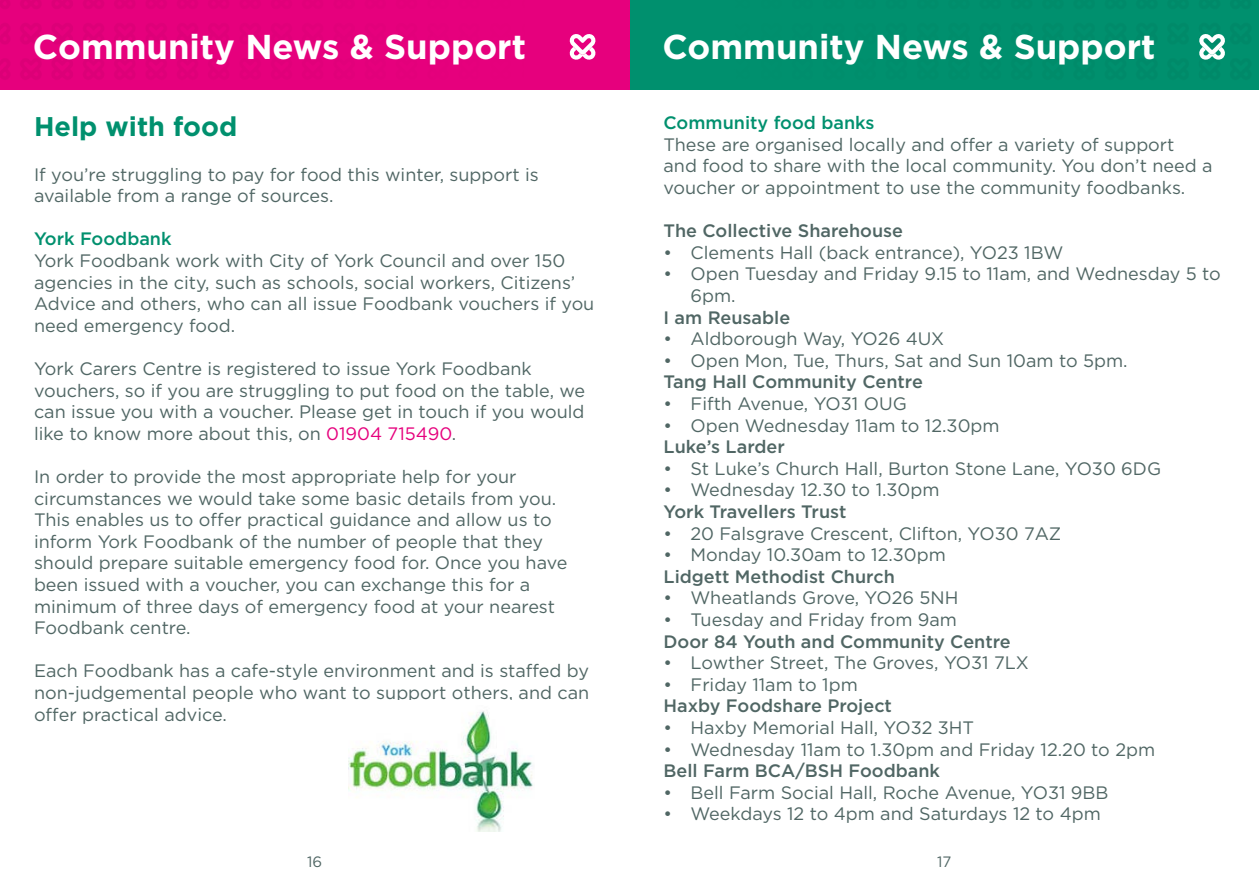
<style>
.page{position:relative;width:1259px;height:893px;background:#fff}
.page>*{position:absolute;margin:0;border:0;box-sizing:border-box;transform-origin:0 0}
.t1{font:700 34.5px "Gotham";color:#fff}
.t2{font:700 27px "Gotham";color:#00906e}
.t3{font:18px/21.6px "Gotham";color:#506664}
.t4{font:500 18px "Gotham";color:#506664}
.t5{font:500 18px "Gotham";color:#00906e}
.t6{font:15px "Gotham";color:#506664}
.s1{color:#e6007d}
</style>
<div class="page">
<div style="left:629px;top:0;width:630px;height:89px;background:#00906e"></div>
<svg style="left:1198px;top:33px;width:27px;height:27px"></svg>
<div style="left:0;top:0;width:629px;height:89px;background:#e6007d"></div>
<svg style="left:569px;top:34px;width:27px;height:26px"></svg>
<img style="left:349px;top:711px;width:184px;height:120px">
<h1 class="t1" style="left:33px;top:24px;width:494px">Community News &amp; Support</h1>
<h1 class="t1" style="left:662px;top:24px;width:494px">Community News &amp; Support</h1>
<h2 class="t2" style="left:34px;top:109px;width:205px">Help with food</h2>
<p class="t3" style="left:34px;top:163px;width:506px">If you’re struggling to pay for food this winter, support is available from a range of sources.</p>
<p class="t5" style="left:34px;top:227px;width:139px">York Foodbank</p>
<p class="t3" style="left:34px;top:249px;width:562px">York Foodbank work with City of York Council and over 150 agencies in the city, such as schools, social workers, Citizens’ Advice and others, who can all issue Foodbank vouchers if you need emergency food.</p>
<p class="t3" style="left:34px;top:357px;width:553px">York Carers Centre is registered to issue York Foodbank vouchers, so if you are struggling to put food on the table, we can issue you with a voucher. Please get in touch if you would like to know more about this, on <span class="s1">01904 715490</span>.</p>
<p class="t3" style="left:34px;top:465px;width:535px">In order to provide the most appropriate help for your circumstances we would take some basic details from you.<br>This enables us to offer practical guidance and allow us to inform York Foodbank of the number of people that they should prepare suitable emergency food for. Once you have been issued with a voucher, you can exchange this for a minimum of three days of emergency food at your nearest Foodbank centre.</p>
<p class="t3" style="left:34px;top:660px;width:557px;text-align:justify">Each Foodbank has a cafe-style environment and is staffed by non-judgemental people who want to support others, and can offer practical advice.</p>
<p class="t5" style="left:663px;top:111px;width:213px">Community food banks</p>
<p class="t3" style="left:663px;top:133px;width:550px">These are organised locally and offer a variety of support<br>and food to share with the local community. You don’t need a voucher or appointment to use the community foodbanks.</p>
<p class="t4" style="left:663px;top:219px;width:241px">The Collective Sharehouse</p>
<p class="t3" style="left:663px;top:241px;width:401px">• Clements Hall (back entrance), YO23 1BW</p>
<p class="t3" style="left:690px;top:263px;width:532px;text-indent:-27px">• Open Tuesday and Friday 9.15 to 11am, and Wednesday 5 to<br>6pm.</p>
<p class="t4" style="left:663px;top:305px;width:128px">I am Reusable</p>
<p class="t3" style="left:663px;top:328px;width:282px">• Aldborough Way, YO26 4UX</p>
<p class="t3" style="left:663px;top:349px;width:465px">• Open Mon, Tue, Thurs, Sat and Sun 10am to 5pm.</p>
<p class="t4" style="left:663px;top:370px;width:261px">Tang Hall Community Centre</p>
<p class="t3" style="left:663px;top:392px;width:245px">• Fifth Avenue, YO31 OUG</p>
<p class="t3" style="left:663px;top:414px;width:337px">• Open Wednesday 11am to 12.30pm</p>
<p class="t4" style="left:663px;top:435px;width:123px">Luke’s Larder</p>
<p class="t3" style="left:663px;top:457px;width:499px">• St Luke’s Church Hall, Burton Stone Lane, YO30 6DG</p>
<p class="t3" style="left:663px;top:479px;width:277px">• Wednesday 12.30 to 1.30pm</p>
<p class="t4" style="left:663px;top:500px;width:184px">York Travellers Trust</p>
<p class="t3" style="left:663px;top:522px;width:399px">• 20 Falsgrave Crescent, Clifton, YO30 7AZ</p>
<p class="t3" style="left:663px;top:544px;width:284px">• Monday 10.30am to 12.30pm</p>
<p class="t4" style="left:663px;top:565px;width:233px">Lidgett Methodist Church</p>
<p class="t3" style="left:663px;top:587px;width:296px">• Wheatlands Grove, YO26 5NH</p>
<p class="t3" style="left:663px;top:608px;width:295px">• Tuesday and Friday from 9am</p>
<p class="t4" style="left:663px;top:629px;width:349px">Door 84 Youth and Community Centre</p>
<p class="t3" style="left:663px;top:652px;width:367px">• Lowther Street, The Groves, YO31 7LX</p>
<p class="t3" style="left:663px;top:673px;width:196px">• Friday 11am to 1pm</p>
<p class="t4" style="left:663px;top:694px;width:230px">Haxby Foodshare Project</p>
<p class="t3" style="left:663px;top:716px;width:312px">• Haxby Memorial Hall, YO32 3HT</p>
<p class="t3" style="left:663px;top:738px;width:493px">• Wednesday 11am to 1.30pm and Friday 12.20 to 2pm</p>
<p class="t4" style="left:663px;top:759px;width:278px">Bell Farm BCA/BSH Foodbank</p>
<p class="t3" style="left:663px;top:781px;width:446px">• Bell Farm Social Hall, Roche Avenue, YO31 9BB</p>
<p class="t3" style="left:663px;top:803px;width:439px">• Weekdays 12 to 4pm and Saturdays 12 to 4pm</p>
<p class="t6" style="left:307px;top:852px;width:17px">16</p>
<p class="t6" style="left:937px;top:852px;width:16px">17</p>
</div>
